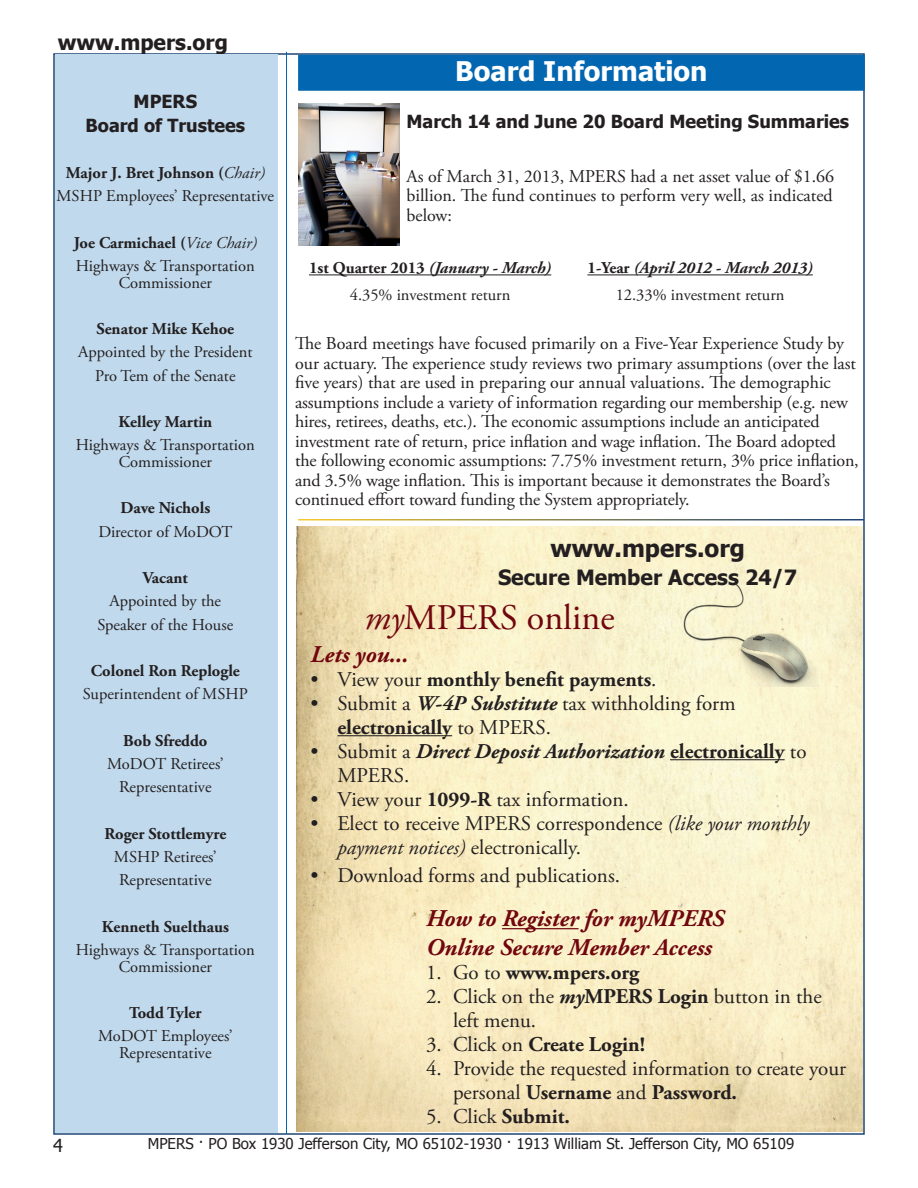
<style>
.page{position:relative;width:918px;height:1188px;background:#fff}
.page>*{position:absolute;margin:0;border:0;box-sizing:border-box;transform-origin:0 0}
.t1{font:36px "Adobe Garamond Pro";color:#71060e}
.t2{font:700 27px "Tahoma";color:#fff}
.t3{font:italic 700 24px "Adobe Garamond Pro";color:#71060e}
.t4{font:700 24px "Tahoma";color:#231f20}
.t5{font:21px/24px "Adobe Garamond Pro";color:#231f20}
.t6{font:700 21px "Adobe Garamond Pro";color:#231f20}
.t7{font:italic 700 21px/24px "Adobe Garamond Pro";color:#231f20}
.t8{font:700 21px "Tahoma";color:#231f20}
.t9{font:18px/19.5px "Adobe Garamond Pro";letter-spacing:-.01em;color:#231f20;text-align:justify}
.t10{font:700 18px "Tahoma";color:#231f20}
.t11{font:18px "Tahoma";color:#231f20}
.t12{font:16.5px/16.5px "Adobe Garamond Pro";color:#231f20;text-align:center}
.t13{font:700 16.5px "Adobe Garamond Pro";color:#231f20}
.t14{font:italic 700 16.5px "Adobe Garamond Pro";color:#231f20}
.t15{font:15px "Tahoma";color:#231f20}
.s1{font-weight:400;font-style:italic}
.s2{font-style:normal}
.s3{font-style:italic}
.s4{font-weight:400}
.s5{font-weight:700;font-style:italic}
.s6{font-weight:700}
.s7{font-weight:400;font-style:normal}
</style>
<div class="page">
<img style="left:297px;top:526px;width:566px;height:606px">
<div style="left:298px;top:55px;width:567px;height:36px;background:#0266b1;border:2px solid #0266b1"></div>
<div style="left:55px;top:55px;width:223px;height:1078px;background:#c0d9ec"></div>
<hr style="left:286px;top:52px;width:1px;height:1082px;background:#0266b1">
<hr style="left:309px;top:274px;width:242px;height:1px;background:#231f20">
<hr style="left:587px;top:274px;width:226px;height:1px;background:#231f20">
<img style="left:298px;top:104px;width:102px;height:142px">
<hr style="left:502px;top:928px;width:77px;height:1px;background:#71060e">
<hr style="left:338px;top:735px;width:114px;height:1px;background:#231f20">
<hr style="left:670px;top:759px;width:115px;height:1px;background:#231f20">
<img style="left:664px;top:584px;width:154px;height:102px">
<p class="t8" style="left:58px;top:27px;width:172px">www.mpers.org</p>
<p class="t10" style="left:134px;top:89px;width:65px">MPERS</p>
<p class="t10" style="left:86px;top:112px;width:161px">Board of Trustees</p>
<p class="t13" style="left:66px;top:163px;width:201px">Major J. Bret Johnson (<span class="s1">Chair)</span></p>
<p class="t12" style="left:57px;top:188px;width:219px">MSHP Employees’ Representative</p>
<p class="t13" style="left:74px;top:233px;width:185px">Joe Carmichael (<span class="s1">Vice Chair)</span></p>
<p class="t12" style="left:76px;top:258px;width:180px">Highways &amp; Transportation<br>Commissioner</p>
<p class="t13" style="left:97px;top:319px;width:139px">Senator Mike Kehoe</p>
<p class="t12" style="left:78px;top:344px;width:176px">Appointed by the President</p>
<p class="t12" style="left:95px;top:368px;width:142px">Pro Tem of the Senate</p>
<p class="t13" style="left:118px;top:412px;width:95px">Kelley Martin</p>
<p class="t12" style="left:76px;top:437px;width:180px">Highways &amp; Transportation<br>Commissioner</p>
<p class="t13" style="left:120px;top:498px;width:91px">Dave Nichols</p>
<p class="t12" style="left:98px;top:524px;width:136px">Director of MoDOT</p>
<p class="t13" style="left:143px;top:568px;width:46px">Vacant</p>
<p class="t12" style="left:110px;top:593px;width:113px">Appointed by the</p>
<p class="t12" style="left:97px;top:617px;width:137px">Speaker of the House</p>
<p class="t13" style="left:91px;top:661px;width:151px">Colonel Ron Replogle</p>
<p class="t12" style="left:83px;top:686px;width:166px">Superintendent of MSHP</p>
<p class="t13" style="left:123px;top:731px;width:86px">Bob Sfreddo</p>
<p class="t12" style="left:107px;top:756px;width:118px">MoDOT Retirees’</p>
<p class="t12" style="left:119px;top:779px;width:94px">Representative</p>
<p class="t13" style="left:104px;top:824px;width:123px">Roger Stottlemyre</p>
<p class="t12" style="left:114px;top:849px;width:104px">MSHP Retirees’</p>
<p class="t12" style="left:119px;top:872px;width:94px">Representative</p>
<p class="t13" style="left:102px;top:917px;width:129px">Kenneth Suelthaus</p>
<p class="t12" style="left:76px;top:942px;width:180px">Highways &amp; Transportation<br>Commissioner</p>
<p class="t13" style="left:129px;top:1003px;width:74px">Todd Tyler</p>
<p class="t12" style="left:98px;top:1028px;width:136px">MoDOT Employees’<br>Representative</p>
<p class="t2" style="left:455px;top:52px;width:254px">Board Information</p>
<p class="t10" style="left:407px;top:109px;width:444px">March 14 and June 20 Board Meeting Summaries</p>
<p class="t9" style="left:407px;top:167px;width:429px">As of March 31, 2013, MPERS had a net asset value of $1.66 billion. The fund continues to perform very well, as indicated below:</p>
<p class="t14" style="left:309px;top:259px;width:244px"><span class="s2">1st Quarter 2013</span> (January - March)</p>
<p class="t14" style="left:587px;top:259px;width:227px"><span class="s2">1-Year</span> (April 2012 - March 2013)</p>
<p class="t12" style="left:350px;top:287px;width:162px">4.35% investment return</p>
<p class="t12" style="left:616px;top:287px;width:170px">12.33% investment return</p>
<p class="t9" style="left:295px;top:334px;width:565px;text-align:left">The Board meetings have focused primarily on a Five-Year Experience Study by our actuary. The experience study reviews two primary assumptions (over the last five years) that are used in preparing our annual valuations. The demographic assumptions include a variety of information regarding our membership (e.g. new hires, retirees, deaths, etc.). The economic assumptions include an anticipated investment rate of return, price inflation and wage inflation. The Board adopted the following economic assumptions: 7.75% investment return, 3% price inflation, and 3.5% wage inflation. This is important because it demonstrates the Board’s continued effort toward funding the System appropriately.</p>
<p class="t4" style="left:550px;top:532px;width:196px">www.mpers.org</p>
<p class="t8" style="left:498px;top:562px;width:301px">Secure Member Access 24/7</p>
<p class="t1" style="left:364px;top:596px;width:252px"><span class="s3">my</span>MPERS online</p>
<p class="t3" style="left:310px;top:640px;width:99px">Lets you...</p>
<p class="t6" style="left:310px;top:667px;width:347px"><span class="s4">• View your</span> monthly benefit payments<span class="s4">.</span></p>
<p class="t5" style="left:338px;top:692px;width:400px;text-indent:-27px">• Submit a <span class="s5">W-4P Substitute</span> tax withholding form <span class="s6">electronically</span> to MPERS.</p>
<p class="t7" style="left:338px;top:739px;width:471px;text-indent:-27px"><span class="s7">• Submit a</span> Direct Deposit Authorization <span class="s2">electronically</span> <span class="s7">to<br>MPERS.</span></p>
<p class="t5" style="left:310px;top:788px;width:320px">• View your <span class="s6">1099-R</span> tax information.</p>
<p class="t5" style="left:338px;top:812px;width:473px;text-indent:-27px">• Elect to receive MPERS correspondence <span class="s3">(like your monthly payment notices)</span> electronically.</p>
<p class="t5" style="left:310px;top:865px;width:311px">• Download forms and publications.</p>
<p class="t3" style="left:426px;top:905px;width:300px">How to Register for myMPERS</p>
<p class="t3" style="left:426px;top:934px;width:287px">Online Secure Member Access</p>
<p class="t6" style="left:426px;top:960px;width:215px"><span class="s4">1. Go to</span> www.mpers.org</p>
<p class="t5" style="left:453px;top:985px;width:370px;text-indent:-27px">2. Click on the <span class="s5">my</span><span class="s6">MPERS Login</span> button in the left menu.</p>
<p class="t6" style="left:426px;top:1032px;width:221px"><span class="s4">3. Click on</span> Create Login!</p>
<p class="t5" style="left:453px;top:1057px;width:395px;text-indent:-27px">4. Provide the requested information to create your personal <span class="s6">Username</span> and <span class="s6">Password.</span></p>
<p class="t5" style="left:426px;top:1105px;width:145px">5. Click <span class="s6">Submit.</span></p>
<p class="t11" style="left:53px;top:1134px;width:11px">4</p>
<p class="t15" style="left:148px;top:1134px;width:648px">MPERS · PO Box 1930 Jefferson City, MO 65102-1930 · 1913 William St. Jefferson City, MO 65109</p>
</div>
